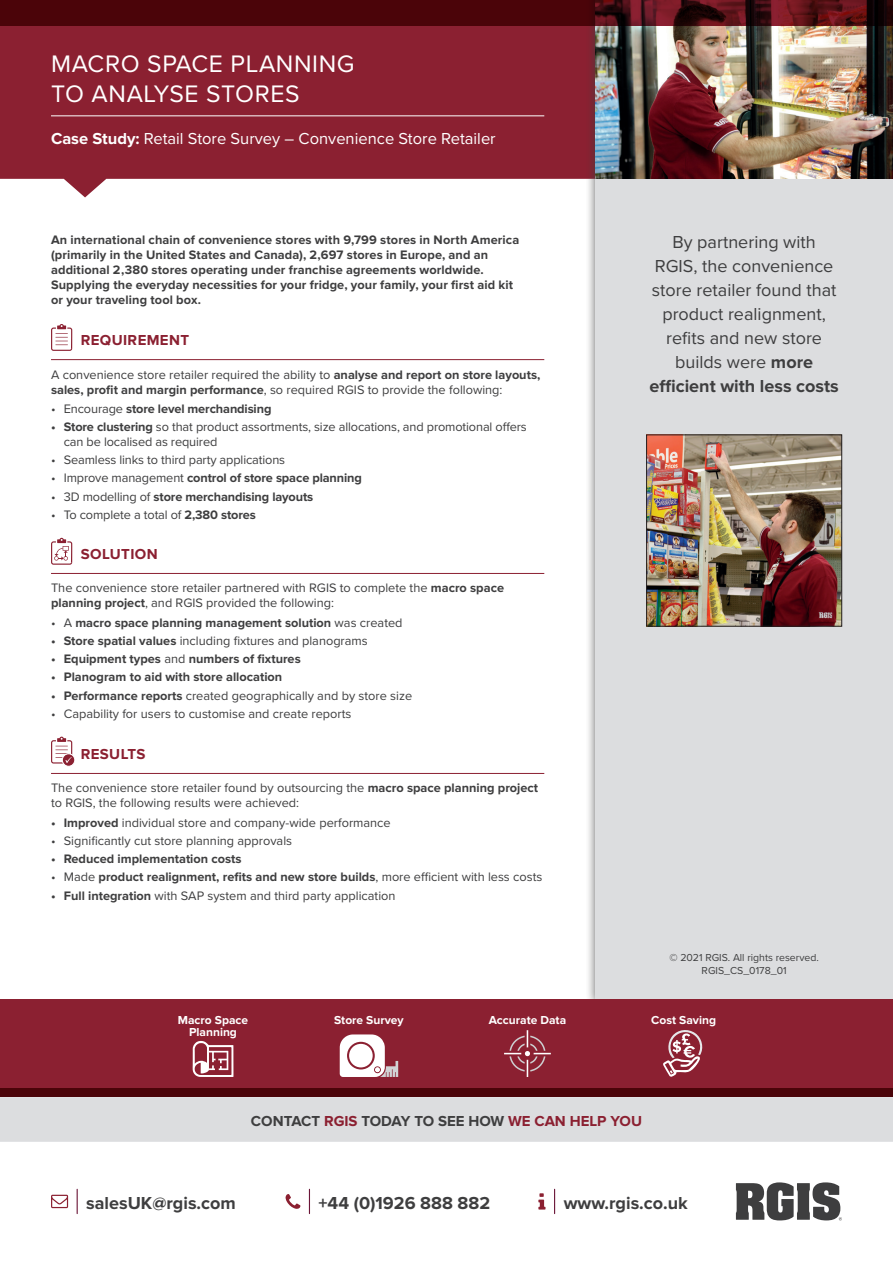
<style>
.page{position:relative;width:893px;height:1263px;background:#fff}
.page>*{position:absolute;margin:0;border:0;box-sizing:border-box;transform-origin:0 0}
.t1{font:24.75px/29.7px "Proxima Nova";letter-spacing:.025em;color:#fff}
.t2{font:18px/24px "Proxima Nova";color:#3e3e3f;text-align:center}
.t3{font:700 18px "Proxima Nova";color:#3e3e3f}
.t4{font:16.5px "Proxima Nova";color:#fff}
.t5{font:700 15px "Proxima Nova";color:#3e3e3f}
.t6{font:700 15px "Proxima Nova";letter-spacing:.025em;color:#8b2031}
.t7{font:12.75px/15px "Proxima Nova";color:#3e3e3f}
.t8{font:700 12.75px/15px "Proxima Nova";color:#3e3e3f}
.t9{font:700 12px/12px "Proxima Nova";color:#fff;text-align:center}
.t10{font:10.5px/12.6px "Proxima Nova";color:#3e3e3f;text-align:center}
.s1{font-weight:700}
.s2{font-weight:400}
.s3{color:#8b2031}
</style>
<div class="page">
<svg style="left:554px;top:1189px;width:1px;height:24px"></svg>
<svg style="left:538px;top:1193px;width:7px;height:16px"></svg>
<svg style="left:77px;top:1189px;width:1px;height:24px"></svg>
<svg style="left:51px;top:1195px;width:17px;height:13px"></svg>
<svg style="left:309px;top:1189px;width:1px;height:24px"></svg>
<svg style="left:286px;top:1194px;width:14px;height:15px"></svg>
<svg style="left:736px;top:1182px;width:106px;height:38px"></svg>
<div style="left:0;top:1097px;width:893px;height:45px;background:#dcdddf"></div>
<svg style="left:0;top:26px;width:585px;height:171px;background:#973746"></svg>
<hr style="left:51px;top:116px;width:493px;height:1px;background:#fff">
<hr style="left:51px;top:359px;width:493px;height:1px;background:#8b2031">
<hr style="left:51px;top:573px;width:493px;height:1px;background:#8b2031">
<hr style="left:51px;top:773px;width:493px;height:1px;background:#8b2031">
<svg style="left:51px;top:324px;width:22px;height:27px"></svg>
<svg style="left:51px;top:538px;width:22px;height:27px"></svg>
<svg style="left:51px;top:737px;width:24px;height:30px"></svg>
<div style="left:585px;top:0;width:308px;height:1010px;background:#3e3e3f;opacity:.75"></div>
<div style="left:595px;top:0;width:298px;height:1001px;background:#dcdddf"></div>
<img style="left:595px;top:26px;width:298px;height:153px">
<svg style="left:0;top:0;width:893px;height:26px;background:#4c080d"></svg>
<div style="left:0;top:999px;width:893px;height:98px;background:#8b2031"></div>
<div style="left:0;top:1089px;width:893px;height:8px;background:#4b0409"></div>
<img style="left:648px;top:437px;width:192px;height:187px">
<div style="left:646px;top:435px;width:196px;height:191px;border:1px solid #231f20"></div>
<svg style="left:340px;top:1034px;width:58px;height:43px"></svg>
<svg style="left:504px;top:1030px;width:47px;height:47px"></svg>
<svg style="left:193px;top:1041px;width:40px;height:36px"></svg>
<svg style="left:663px;top:1030px;width:40px;height:47px"></svg>
<h1 class="t1" style="left:51px;top:48px;width:305px">MACRO SPACE PLANNING<br>TO ANALYSE STORES</h1>
<p class="t4" style="left:51px;top:126px;width:446px"><span class="s1">Case Study:</span> Retail Store Survey – Convenience Store Retailer</p>
<p class="t8" style="left:51px;top:233px;width:470px">An international chain of convenience stores with 9,799 stores in North America (primarily in the United States and Canada), 2,697 stores in Europe, and an additional 2,380 stores operating under franchise agreements worldwide.<br>Supplying the everyday necessities for your fridge, your family, your first aid kit or your traveling tool box.</p>
<p class="t6" style="left:81px;top:331px;width:110px">REQUIREMENT</p>
<p class="t7" style="left:51px;top:366px;width:491px">A convenience store retailer required the ability to <span class="s1">analyse and report on store layouts, sales, profit and margin performance</span>, so required RGIS to provide the following:</p>
<p class="t8" style="left:51px;top:402px;width:222px"><span class="s2">• Encourage</span> store level merchandising</p>
<p class="t7" style="left:64px;top:419px;width:465px;text-indent:-13px"><span class="s1">• Store clustering</span> so that product assortments, size allocations, and promotional offers can be localised as required</p>
<p class="t7" style="left:51px;top:452px;width:236px">• Seamless links to third party applications</p>
<p class="t8" style="left:51px;top:471px;width:312px"><span class="s2">• Improve management</span> control of store space planning</p>
<p class="t8" style="left:51px;top:490px;width:264px"><span class="s2">• 3D modelling of</span> store merchandising layouts</p>
<p class="t7" style="left:51px;top:507px;width:206px">• To complete a total of <span class="s1">2,380 stores</span></p>
<p class="t6" style="left:81px;top:545px;width:78px">SOLUTION</p>
<p class="t7" style="left:51px;top:580px;width:455px">The convenience store retailer partnered with RGIS to complete the <span class="s1">macro space planning project</span>, and RGIS provided the following:</p>
<p class="t8" style="left:51px;top:616px;width:353px"><span class="s2">• A</span> macro space planning management solution <span class="s2">was created</span></p>
<p class="t7" style="left:51px;top:633px;width:318px"><span class="s1">• Store spatial values</span> including fixtures and planograms</p>
<p class="t8" style="left:51px;top:652px;width:251px">• Equipment types <span class="s2">and</span> numbers of fixtures</p>
<p class="t8" style="left:51px;top:670px;width:233px">• Planogram to aid with store allocation</p>
<p class="t7" style="left:51px;top:687px;width:363px"><span class="s1">• Performance reports</span> created geographically and by store size</p>
<p class="t7" style="left:51px;top:705px;width:302px">• Capability for users to customise and create reports</p>
<p class="t6" style="left:81px;top:746px;width:66px">RESULTS</p>
<p class="t7" style="left:51px;top:780px;width:489px">The convenience store retailer found by outsourcing the <span class="s1">macro space planning project </span>to RGIS, the following results were achieved:</p>
<p class="t7" style="left:51px;top:814px;width:341px"><span class="s1">• Improved</span> individual store and company-wide performance</p>
<p class="t7" style="left:51px;top:833px;width:243px">• Significantly cut store planning approvals</p>
<p class="t8" style="left:51px;top:852px;width:192px">• Reduced implementation costs</p>
<p class="t8" style="left:51px;top:870px;width:493px"><span class="s2">• Made</span> product realignment, refits and new store builds<span class="s2">, more efficient with less costs</span></p>
<p class="t7" style="left:51px;top:887px;width:346px"><span class="s1">• Full integration</span> with SAP system and third party application</p>
<h2 class="t2" style="left:649px;top:229px;width:191px">By partnering with<br>RGIS, the convenience store retailer found that product realignment, refits and new store builds were <span class="s1">more efficient with less costs</span></h2>
<p class="t10" style="left:669px;top:951px;width:151px">© 2021 RGIS. All rights reserved.<br>RGIS_CS_0178_01</p>
<p class="t9" style="left:178px;top:1014px;width:72px">Macro Space<br>Planning</p>
<p class="t9" style="left:651px;top:1014px;width:66px">Cost Saving</p>
<p class="t9" style="left:334px;top:1014px;width:71px">Store Survey</p>
<p class="t9" style="left:489px;top:1014px;width:79px">Accurate Data</p>
<p class="t5" style="left:251px;top:1112px;width:393px">CONTACT <span class="s3">RGIS</span> TODAY TO SEE HOW <span class="s3">WE CAN HELP YOU</span></p>
<h2 class="t3" style="left:86px;top:1192px;width:151px">salesUK@rgis.com</h2>
<h2 class="t3" style="left:319px;top:1192px;width:173px">+44 (0)1926 888 882</h2>
<h2 class="t3" style="left:564px;top:1192px;width:126px">www.rgis.co.uk</h2>
</div>
